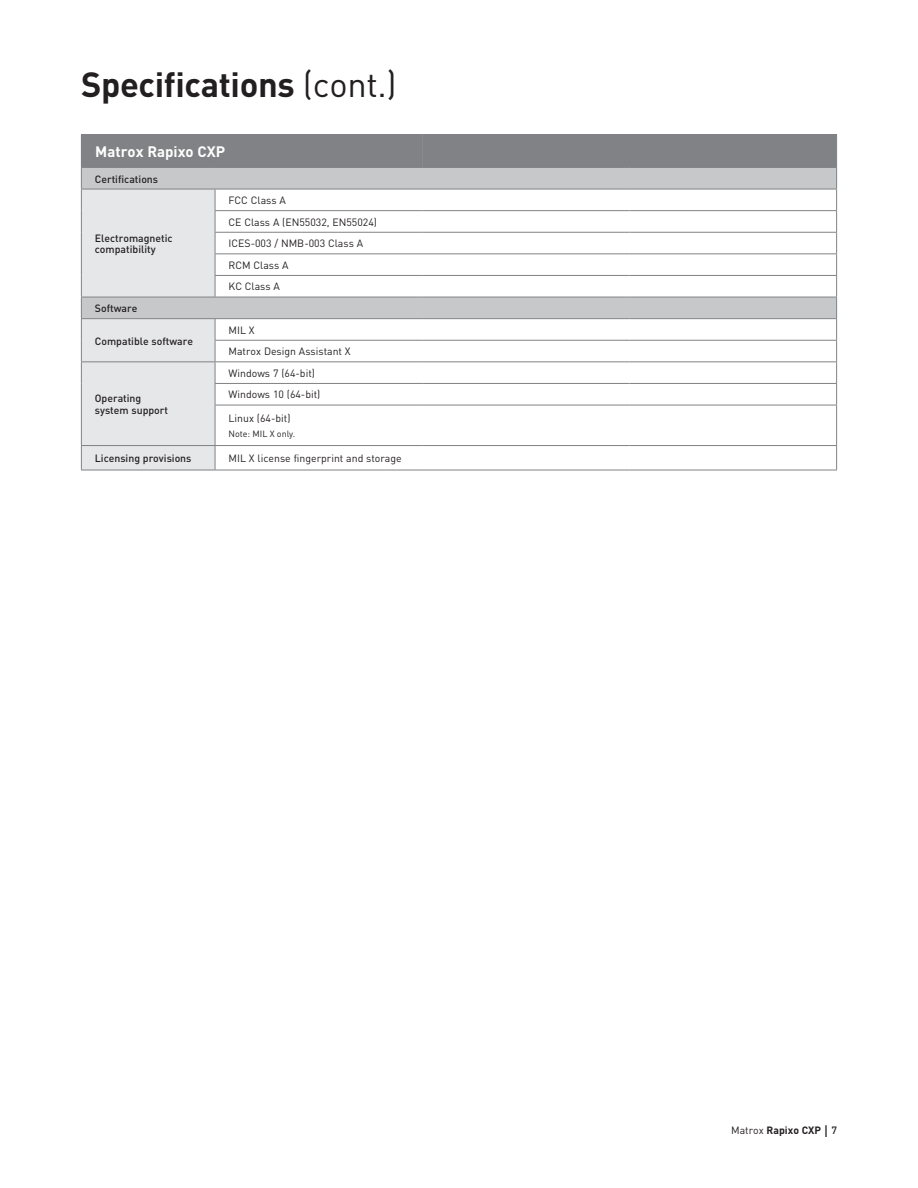
<style>
.page{position:relative;width:918px;height:1188px;background:#fff}
.page>*{position:absolute;margin:0;border:0;box-sizing:border-box;transform-origin:0 0}
.t1{font:700 34.5px "DIN";letter-spacing:-.01em;color:#231f20}
.t2{font:700 15px "DIN";color:#fff}
.t3{font:10.5px/21.6px "DIN";color:#231f20}
.t4{font:500 10.5px/11.2px "DIN";color:#231f20}
.t5{font:700 10.5px "DIN";color:#231f20}
.t6{font:9px "DIN";color:#231f20}
.s1{font-weight:400}
.s2{font-weight:400;font-size:16.5px}
.s3{font-weight:500}
</style>
<div class="page">
<div style="left:81px;top:135px;width:341px;height:32px;background:#808285"></div>
<div style="left:216px;top:168px;width:206px;height:21px;background:#c7c8ca"></div>
<svg style="left:216px;top:211px;width:620px;height:259px"></svg>
<hr style="left:81px;top:134px;width:134px;height:1px;background:#808285">
<hr style="left:215px;top:134px;width:207px;height:1px;background:#808285">
<hr style="left:81px;top:167px;width:134px;height:1px;background:#808285">
<hr style="left:215px;top:167px;width:207px;height:1px;background:#808285">
<hr style="left:81px;top:470px;width:134px;height:1px;background:#808285">
<svg style="left:81px;top:168px;width:135px;height:302px;background:#dedfe1"></svg>
<svg style="left:422px;top:135px;width:415px;height:270px"></svg>
<hr style="left:836px;top:405px;width:1px;height:40px;background:#808285">
<svg style="left:836px;top:446px;width:1px;height:24px"></svg>
<hr style="left:422px;top:134px;width:207px;height:1px;background:#808285">
<hr style="left:629px;top:134px;width:208px;height:1px;background:#808285">
<hr style="left:422px;top:167px;width:207px;height:1px;background:#808285">
<hr style="left:629px;top:167px;width:208px;height:1px;background:#808285">
<hr style="left:215px;top:189px;width:207px;height:1px;background:#808285">
<hr style="left:422px;top:189px;width:207px;height:1px;background:#808285">
<hr style="left:629px;top:189px;width:208px;height:1px;background:#808285">
<hr style="left:215px;top:210px;width:207px;height:1px;background:#808285">
<hr style="left:422px;top:210px;width:207px;height:1px;background:#808285">
<hr style="left:629px;top:210px;width:208px;height:1px;background:#808285">
<hr style="left:215px;top:232px;width:207px;height:1px;background:#808285">
<hr style="left:422px;top:232px;width:207px;height:1px;background:#808285">
<hr style="left:629px;top:232px;width:208px;height:1px;background:#808285">
<hr style="left:215px;top:253px;width:207px;height:1px;background:#808285">
<hr style="left:422px;top:253px;width:207px;height:1px;background:#808285">
<hr style="left:629px;top:253px;width:208px;height:1px;background:#808285">
<hr style="left:215px;top:275px;width:207px;height:1px;background:#808285">
<hr style="left:422px;top:275px;width:207px;height:1px;background:#808285">
<hr style="left:629px;top:275px;width:208px;height:1px;background:#808285">
<hr style="left:215px;top:297px;width:207px;height:1px;background:#808285">
<hr style="left:422px;top:297px;width:207px;height:1px;background:#808285">
<hr style="left:629px;top:297px;width:208px;height:1px;background:#808285">
<hr style="left:215px;top:318px;width:207px;height:1px;background:#808285">
<hr style="left:422px;top:318px;width:207px;height:1px;background:#808285">
<hr style="left:629px;top:318px;width:208px;height:1px;background:#808285">
<hr style="left:215px;top:340px;width:207px;height:1px;background:#808285">
<hr style="left:422px;top:340px;width:207px;height:1px;background:#808285">
<hr style="left:629px;top:340px;width:208px;height:1px;background:#808285">
<hr style="left:215px;top:361px;width:207px;height:1px;background:#808285">
<hr style="left:422px;top:361px;width:207px;height:1px;background:#808285">
<hr style="left:629px;top:361px;width:208px;height:1px;background:#808285">
<hr style="left:215px;top:383px;width:207px;height:1px;background:#808285">
<hr style="left:422px;top:383px;width:207px;height:1px;background:#808285">
<hr style="left:629px;top:383px;width:208px;height:1px;background:#808285">
<hr style="left:215px;top:405px;width:207px;height:1px;background:#808285">
<hr style="left:422px;top:405px;width:207px;height:1px;background:#808285">
<hr style="left:629px;top:405px;width:208px;height:1px;background:#808285">
<hr style="left:215px;top:445px;width:207px;height:1px;background:#808285">
<hr style="left:422px;top:445px;width:207px;height:1px;background:#808285">
<hr style="left:629px;top:445px;width:208px;height:1px;background:#808285">
<hr style="left:215px;top:470px;width:207px;height:1px;background:#808285">
<hr style="left:422px;top:470px;width:207px;height:1px;background:#808285">
<hr style="left:629px;top:470px;width:208px;height:1px;background:#808285">
<h1 class="t1" style="left:81px;top:62px;width:317px">Specifications <span class="s1">(cont.)</span></h1>
<h2 class="t2" style="left:95px;top:142px;width:132px">Matrox Rapixo CXP</h2>
<p class="t4" style="left:95px;top:173px;width:65px">Certifications</p>
<p class="t4" style="left:95px;top:232px;width:79px">Electromagnetic compatibility</p>
<p class="t3" style="left:229px;top:189px;width:150px">FCC Class A<br>CE Class A (EN55032, EN55024)<br>ICES-003 / NMB-003 Class A<br>RCM Class A<br>KC Class A</p>
<p class="t4" style="left:95px;top:302px;width:44px">Software</p>
<p class="t4" style="left:95px;top:335px;width:100px">Compatible software</p>
<p class="t3" style="left:229px;top:319px;width:124px">MIL X<br>Matrox Design Assistant X</p>
<p class="t4" style="left:95px;top:393px;width:75px">Operating system support</p>
<p class="t3" style="left:229px;top:362px;width:93px">Windows 7 (64-bit)<br>Windows 10 (64-bit)</p>
<p class="t3" style="left:229px;top:407px;width:63px">Linux (64-bit)</p>
<p class="t6" style="left:229px;top:429px;width:68px">Note: MIL X only.</p>
<p class="t4" style="left:95px;top:452px;width:98px">Licensing provisions</p>
<p class="t3" style="left:229px;top:447px;width:175px">MIL X license fingerprint and storage</p>
<p class="t5" style="left:731px;top:1123px;width:107px"><span class="s1">Matrox</span> Rapixo CXP <span class="s2">I</span> <span class="s3">7</span></p>
</div>
